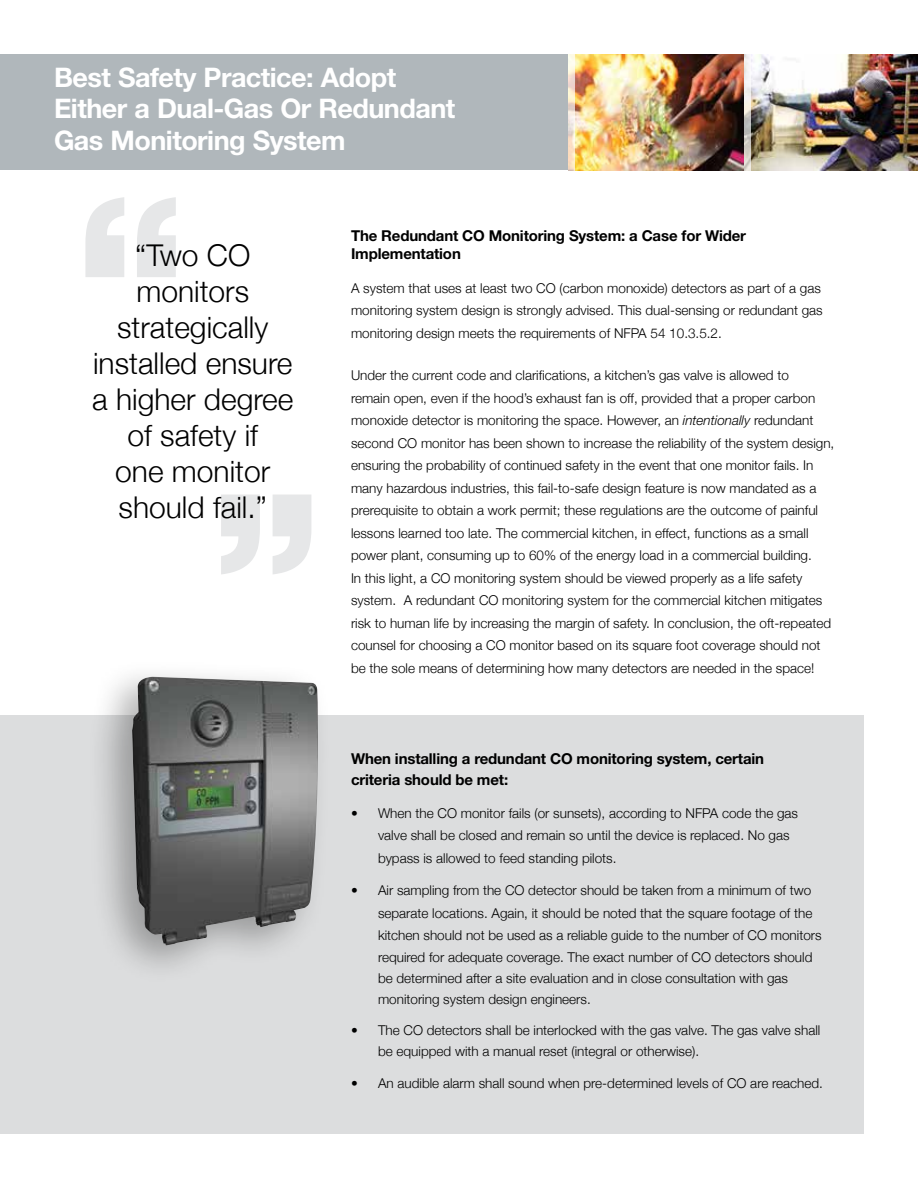
<style>
.page{position:relative;width:918px;height:1188px;background:#fff}
.page>*{position:absolute;margin:0;border:0;box-sizing:border-box;transform-origin:0 0}
.t1{font:900 210.9px "Helvetica Neue LT";color:#e6e7e8}
.t2{font:300 30px/36px "Helvetica Neue LT";color:#000;text-align:center}
.t3{font:700 27px/31.5px "Helvetica Neue";letter-spacing:-.02em;color:#fff}
.t4{font:700 15px/18px "Helvetica Neue";letter-spacing:-.01em;color:#000}
.t5{font:300 13.5px/22.5px "Helvetica Neue LT";color:#000}
.s1{font-family:"Helvetica Neue";font-style:italic}
</style>
<div class="page">
<div style="left:0;top:54px;width:918px;height:116px;background:#b0b7bb"></div>
<div style="left:0;top:716px;width:864px;height:418px;background:#dcddde"></div>
<div style="left:86px;top:659px;width:246px;height:327px;background:#000;opacity:.3"></div>
<img style="left:132px;top:677px;width:186px;height:269px">
<img style="left:575px;top:54px;width:343px;height:116px">
<svg style="left:568px;top:54px;width:7px;height:117px"></svg>
<svg style="left:745px;top:54px;width:6px;height:117px"></svg>
<h3 class="t3" style="left:54px;top:61px;width:403px">Best Safety Practice: Adopt<br>Either a Dual-Gas Or Redundant<br>Gas Monitoring System</h3>
<h1 class="t1" style="left:76px;top:147px;width:111px">“</h1>
<h2 class="t2" style="left:92px;top:236px;width:203px">“Two CO monitors strategically installed ensure a higher degree of safety if<br>one monitor should fail.”</h2>
<h1 class="t1" style="left:321px;top:625px;width:111px;rotate:-180deg">“</h1>
<p class="t4" style="left:351px;top:227px;width:397px">The Redundant CO Monitoring System: a Case for Wider<br>Implementation</p>
<p class="t5" style="left:351px;top:276px;width:473px">A system that uses at least two CO (carbon monoxide) detectors as part of a gas monitoring system design is strongly advised. This dual-sensing or redundant gas monitoring design meets the requirements of NFPA 54 10.3.5.2.</p>
<p class="t5" style="left:351px;top:364px;width:485px">Under the current code and clarifications, a kitchen’s gas valve is allowed to<br>remain open, even if the hood’s exhaust fan is off, provided that a proper carbon monoxide detector is monitoring the space. However, an <span class="s1">intentionally</span> redundant second CO monitor has been shown to increase the reliability of the system design, ensuring the probability of continued safety in the event that one monitor fails. In many hazardous industries, this fail-to-safe design feature is now mandated as a prerequisite to obtain a work permit; these regulations are the outcome of painful lessons learned too late. The commercial kitchen, in effect, functions as a small power plant, consuming up to 60% of the energy load in a commercial building.<br>In this light, a CO monitoring system should be viewed properly as a life safety system. A redundant CO monitoring system for the commercial kitchen mitigates risk to human life by increasing the margin of safety. In conclusion, the oft-repeated counsel for choosing a CO monitor based on its square foot coverage should not be the sole means of determining how many detectors are needed in the space!</p>
<p class="t4" style="left:351px;top:747px;width:415px;line-height:21.6px">When installing a redundant CO monitoring system, certain criteria should be met:</p>
<p class="t5" style="left:378px;top:802px;width:422px;text-indent:-27px">• When the CO monitor fails (or sunsets), according to NFPA code the gas valve shall be closed and remain so until the device is replaced. No gas bypass is allowed to feed standing pilots.</p>
<p class="t5" style="left:378px;top:879px;width:445px;line-height:21.8px;text-indent:-27px">• Air sampling from the CO detector should be taken from a minimum of two separate locations. Again, it should be noted that the square footage of the kitchen should not be used as a reliable guide to the number of CO monitors required for adequate coverage. The exact number of CO detectors should be determined after a site evaluation and in close consultation with gas monitoring system design engineers.</p>
<p class="t5" style="left:378px;top:1020px;width:444px;line-height:21px;text-indent:-27px">• The CO detectors shall be interlocked with the gas valve. The gas valve shall be equipped with a manual reset (integral or otherwise).</p>
<p class="t5" style="left:351px;top:1072px;width:473px">• An audible alarm shall sound when pre-determined levels of CO are reached.</p>
</div>
